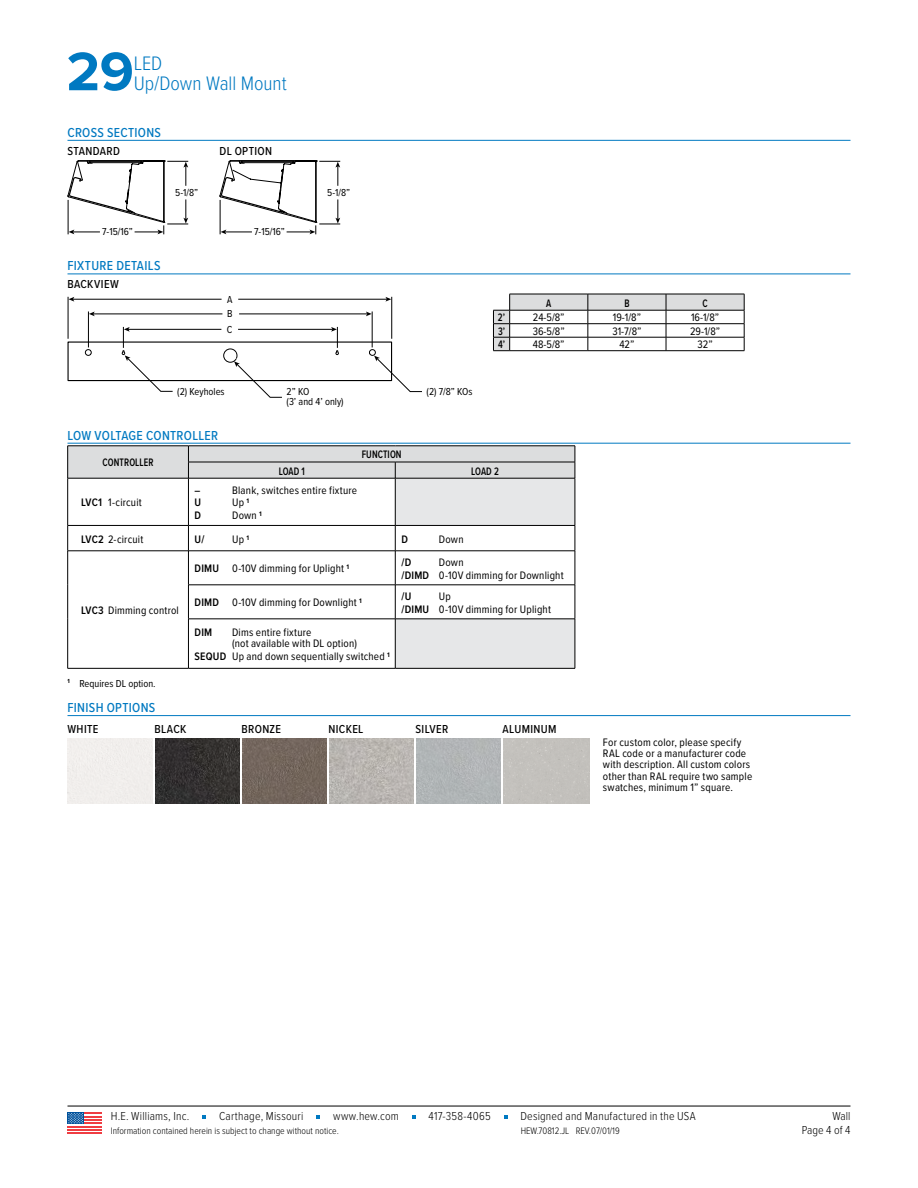
<style>
.page{position:relative;width:918px;height:1188px;background:#fff}
.page>*{position:absolute;margin:0;border:0;box-sizing:border-box;transform-origin:0 0}
.t1{font:700 56.25px "Proxima Nova";color:#0079c1}
.t2{font:300 20.25px/20.2px "Proxima Nova Cond";color:#0079c1}
.t3{font:500 13.5px "Proxima Nova Cond";letter-spacing:.025em;color:#0079c1}
.t4{font:300 12px/13.6px "Proxima Nova Cond";letter-spacing:.015em;color:#000;text-align:right}
.t5{font:500 12px "Proxima Nova Cond";letter-spacing:.03em;color:#000}
.t6{font:11.25px/11.2px "Proxima Nova Cond";letter-spacing:.015em;color:#000}
.t7{font:600 11.25px "Proxima Nova Cond";letter-spacing:.01em;color:#000;scale:.85 1}
.t8{font:600 11.25px "Proxima Nova Cond";letter-spacing:.01em;color:#000}
.t9{font:10.5px/15px "Proxima Nova Cond";color:#000;text-align:justify}
.t10{font:300 9.75px "Proxima Nova Cond";color:#000}
.s1{font-weight:600}
</style>
<div class="page">
<hr style="left:68px;top:140px;width:782px;height:1px;background:#0079c1">
<hr style="left:68px;top:274px;width:782px;height:1px;background:#0079c1">
<hr style="left:68px;top:443px;width:782px;height:1px;background:#0079c1">
<hr style="left:68px;top:715px;width:782px;height:1px;background:#0079c1">
<svg style="left:68px;top:160px;width:120px;height:74px"></svg>
<svg style="left:220px;top:160px;width:120px;height:74px"></svg>
<hr style="left:238px;top:299px;width:149px;height:1px;background:#000">
<svg style="left:385px;top:297px;width:6px;height:5px"></svg>
<hr style="left:68px;top:297px;width:1px;height:42px;background:#000">
<hr style="left:391px;top:297px;width:1px;height:42px;background:#000">
<hr style="left:73px;top:299px;width:149px;height:1px;background:#000">
<svg style="left:69px;top:297px;width:5px;height:5px"></svg>
<hr style="left:239px;top:314px;width:129px;height:1px;background:#000">
<svg style="left:366px;top:312px;width:6px;height:4px"></svg>
<hr style="left:88px;top:311px;width:1px;height:36px;background:#000">
<hr style="left:372px;top:311px;width:1px;height:36px;background:#000">
<hr style="left:93px;top:314px;width:129px;height:1px;background:#000">
<svg style="left:89px;top:312px;width:6px;height:4px"></svg>
<svg style="left:85px;top:327px;width:337px;height:71px"></svg>
<svg style="left:493px;top:294px;width:252px;height:57px"></svg>
<hr style="left:510px;top:350px;width:78px;height:1px;background:#000">
<hr style="left:666px;top:350px;width:78px;height:1px;background:#000">
<hr style="left:588px;top:350px;width:78px;height:1px;background:#000">
<svg style="left:67px;top:446px;width:509px;height:222px"></svg>
<hr style="left:68px;top:551px;width:120px;height:1px;background:#000">
<hr style="left:67px;top:551px;width:1px;height:34px;background:#000">
<hr style="left:188px;top:551px;width:207px;height:1px;background:#000">
<hr style="left:188px;top:551px;width:1px;height:34px;background:#000">
<hr style="left:395px;top:551px;width:180px;height:1px;background:#000">
<hr style="left:395px;top:551px;width:1px;height:34px;background:#000">
<hr style="left:575px;top:551px;width:1px;height:34px;background:#000">
<hr style="left:67px;top:585px;width:1px;height:34px;background:#000">
<hr style="left:188px;top:585px;width:207px;height:1px;background:#000">
<hr style="left:188px;top:585px;width:1px;height:34px;background:#000">
<hr style="left:395px;top:585px;width:180px;height:1px;background:#000">
<hr style="left:395px;top:585px;width:1px;height:34px;background:#000">
<hr style="left:575px;top:585px;width:1px;height:34px;background:#000">
<hr style="left:67px;top:619px;width:1px;height:49px;background:#000">
<hr style="left:188px;top:619px;width:207px;height:1px;background:#000">
<hr style="left:188px;top:619px;width:1px;height:49px;background:#000">
<hr style="left:395px;top:619px;width:180px;height:1px;background:#000">
<hr style="left:395px;top:619px;width:1px;height:49px;background:#000">
<hr style="left:575px;top:619px;width:1px;height:49px;background:#000">
<hr style="left:68px;top:668px;width:120px;height:1px;background:#000">
<hr style="left:188px;top:668px;width:207px;height:1px;background:#000">
<hr style="left:395px;top:668px;width:180px;height:1px;background:#000">
<div style="left:68px;top:739px;width:85px;height:65px;background:#f1eeec"></div>
<img style="left:156px;top:739px;width:84px;height:65px">
<img style="left:243px;top:739px;width:84px;height:65px">
<img style="left:330px;top:739px;width:84px;height:65px">
<div style="left:417px;top:739px;width:84px;height:65px;background:#b1b5b7"></div>
<div style="left:504px;top:739px;width:85px;height:65px;background:#c3c1bc"></div>
<hr style="left:68px;top:1106px;width:782px;height:1px;background:#000">
<svg style="left:202px;top:1116px;width:4px;height:3px"></svg>
<svg style="left:316px;top:1116px;width:4px;height:3px"></svg>
<svg style="left:412px;top:1116px;width:4px;height:3px"></svg>
<div style="left:68px;top:1112px;width:34px;height:22px;background:linear-gradient(to right,#fff,#fff)"></div>
<hr style="left:68px;top:1126px;width:34px;height:1px;background:#ef3d42">
<hr style="left:68px;top:1129px;width:34px;height:2px;background:#ef3d42">
<hr style="left:68px;top:1132px;width:34px;height:2px;background:#ef3d42">
<hr style="left:68px;top:1122px;width:34px;height:2px;background:#ef3d42">
<hr style="left:68px;top:1119px;width:34px;height:2px;background:#ef3d42">
<hr style="left:68px;top:1116px;width:34px;height:1px;background:#ef3d42">
<hr style="left:68px;top:1112px;width:34px;height:2px;background:#ef3d42">
<div style="left:68px;top:1112px;width:16px;height:12px;background:#00529c"></div>
<svg style="left:68px;top:1113px;width:15px;height:11px"></svg>
<h1 class="t1" style="left:66px;top:30px;width:69px">29</h1>
<h2 class="t2" style="left:134px;top:52px;width:154px">LED<br>Up/Down Wall Mount</h2>
<p class="t3" style="left:68px;top:122px;width:95px">CROSS SECTIONS</p>
<p class="t5" style="left:68px;top:142px;width:54px">STANDARD</p>
<p class="t5" style="left:220px;top:142px;width:54px">DL OPTION</p>
<p class="t9" style="left:102px;top:224px;width:32px">7-15/16”</p>
<p class="t3" style="left:68px;top:256px;width:95px">FIXTURE DETAILS</p>
<p class="t5" style="left:68px;top:276px;width:53px">BACKVIEW</p>
<p class="t9" style="left:175px;top:184px;width:24px">5-1/8”</p>
<p class="t9" style="left:254px;top:224px;width:32px">7-15/16”</p>
<p class="t9" style="left:227px;top:291px;width:7px">A B C</p>
<p class="t9" style="left:327px;top:184px;width:24px">5-1/8”</p>
<p class="t9" style="left:177px;top:384px;width:49px">(2) Keyholes</p>
<p class="t9" style="left:427px;top:384px;width:47px">(2) 7/8” KOs</p>
<p class="t9" style="left:287px;top:386px;width:59px;line-height:9.8px">2” KO<br>(3’ and 4’ only)</p>
<p class="t7" style="left:546px;top:295px;width:8px">A</p>
<p class="t7" style="left:624px;top:295px;width:8px">B</p>
<p class="t7" style="left:702px;top:295px;width:8px">C</p>
<p class="t7" style="left:498px;top:309px;width:10px">2’</p>
<p class="t6" style="left:533px;top:312px;width:33px">24-5/8”</p>
<p class="t6" style="left:613px;top:312px;width:30px">19-1/8”</p>
<p class="t6" style="left:691px;top:312px;width:30px">16-1/8”</p>
<p class="t7" style="left:498px;top:323px;width:10px">3’</p>
<p class="t6" style="left:533px;top:325px;width:33px">36-5/8”</p>
<p class="t6" style="left:612px;top:325px;width:31px">31-7/8”</p>
<p class="t6" style="left:690px;top:325px;width:32px">29-1/8”</p>
<p class="t7" style="left:498px;top:336px;width:10px">4’</p>
<p class="t6" style="left:533px;top:339px;width:33px">48-5/8”</p>
<p class="t6" style="left:619px;top:339px;width:17px">42”</p>
<p class="t6" style="left:698px;top:339px;width:17px">32”</p>
<p class="t3" style="left:68px;top:425px;width:152px">LOW VOLTAGE CONTROLLER</p>
<p class="t7" style="left:103px;top:454px;width:61px">CONTROLLER</p>
<p class="t7" style="left:362px;top:446px;width:48px">FUNCTION</p>
<p class="t7" style="left:279px;top:463px;width:31px">LOAD 1</p>
<p class="t7" style="left:471px;top:463px;width:34px">LOAD 2</p>
<p class="t6" style="left:81px;top:496px;width:62px"><span class="s1">LVC1</span> 1-circuit</p>
<p class="t8" style="left:195px;top:482px;width:7px">–</p>
<p class="t6" style="left:232px;top:484px;width:126px">Blank, switches entire fixture</p>
<p class="t8" style="left:195px;top:494px;width:8px">U</p>
<p class="t6" style="left:232px;top:496px;width:19px">Up <span class="s1">1</span></p>
<p class="t8" style="left:195px;top:507px;width:8px">D</p>
<p class="t6" style="left:232px;top:509px;width:31px">Down <span class="s1">1</span></p>
<p class="t6" style="left:81px;top:533px;width:64px"><span class="s1">LVC2</span> 2-circuit</p>
<p class="t8" style="left:195px;top:531px;width:11px">U/</p>
<p class="t6" style="left:232px;top:533px;width:19px">Up <span class="s1">1</span></p>
<p class="t8" style="left:401px;top:531px;width:8px">D</p>
<p class="t6" style="left:439px;top:533px;width:26px">Down</p>
<p class="t6" style="left:81px;top:604px;width:99px"><span class="s1">LVC3</span> Dimming control</p>
<p class="t6" style="left:195px;top:562px;width:156px"><span class="s1">DIMU</span> 0-10V dimming for Uplight <span class="s1">1</span></p>
<p class="t6" style="left:195px;top:596px;width:169px"><span class="s1">DIMD</span> 0-10V dimming for Downlight <span class="s1">1</span></p>
<p class="t8" style="left:195px;top:624px;width:19px">DIM</p>
<p class="t6" style="left:232px;top:627px;width:126px;line-height:10.5px">Dims entire fixture<br>(not available with DL option)</p>
<p class="t6" style="left:195px;top:650px;width:197px"><span class="s1">SEQUD</span> Up and down sequentially switched <span class="s1">1</span></p>
<p class="t8" style="left:401px;top:554px;width:11px">/D</p>
<p class="t6" style="left:401px;top:555px;width:164px;line-height:12.6px;text-indent:37px">Down<br><span class="s1">/DIMD</span> 0-10V dimming for Downlight</p>
<p class="t8" style="left:401px;top:588px;width:11px">/U</p>
<p class="t6" style="left:401px;top:589px;width:151px;line-height:12.6px;text-indent:37px">Up<br><span class="s1">/DIMU</span> 0-10V dimming for Uplight</p>
<p class="t9" style="left:68px;top:675px;width:90px"><sup>1</sup> Requires DL option.</p>
<p class="t3" style="left:68px;top:698px;width:89px">FINISH OPTIONS</p>
<p class="t5" style="left:67px;top:720px;width:32px">WHITE</p>
<p class="t5" style="left:154px;top:720px;width:33px">BLACK</p>
<p class="t5" style="left:241px;top:720px;width:41px">BRONZE</p>
<p class="t5" style="left:328px;top:720px;width:36px">NICKEL</p>
<p class="t5" style="left:415px;top:720px;width:34px">SILVER</p>
<p class="t5" style="left:502px;top:720px;width:56px">ALUMINUM</p>
<p class="t6" style="left:603px;top:736px;width:151px">For custom color, please specify<br>RAL code or a manufacturer code with description. All custom colors other than RAL require two sample swatches, minimum 1” square.</p>
<p class="t4" style="left:111px;top:1109px;width:80px">H.E. Williams, Inc.</p>
<p class="t4" style="left:219px;top:1109px;width:86px">Carthage, Missouri</p>
<p class="t4" style="left:333px;top:1109px;width:67px">www.hew.com</p>
<p class="t4" style="left:429px;top:1109px;width:64px">417-358-4065</p>
<p class="t4" style="left:520px;top:1109px;width:177px">Designed and Manufactured in the USA</p>
<p class="t10" style="left:111px;top:1123px;width:230px">Information contained herein is subject to change without notice.</p>
<p class="t10" style="left:521px;top:1123px;width:100px">HEW.70812.JL REV.07/01/19</p>
<p class="t4" style="left:802px;top:1109px;width:50px">Wall<br>Page 4 of 4</p>
</div>
